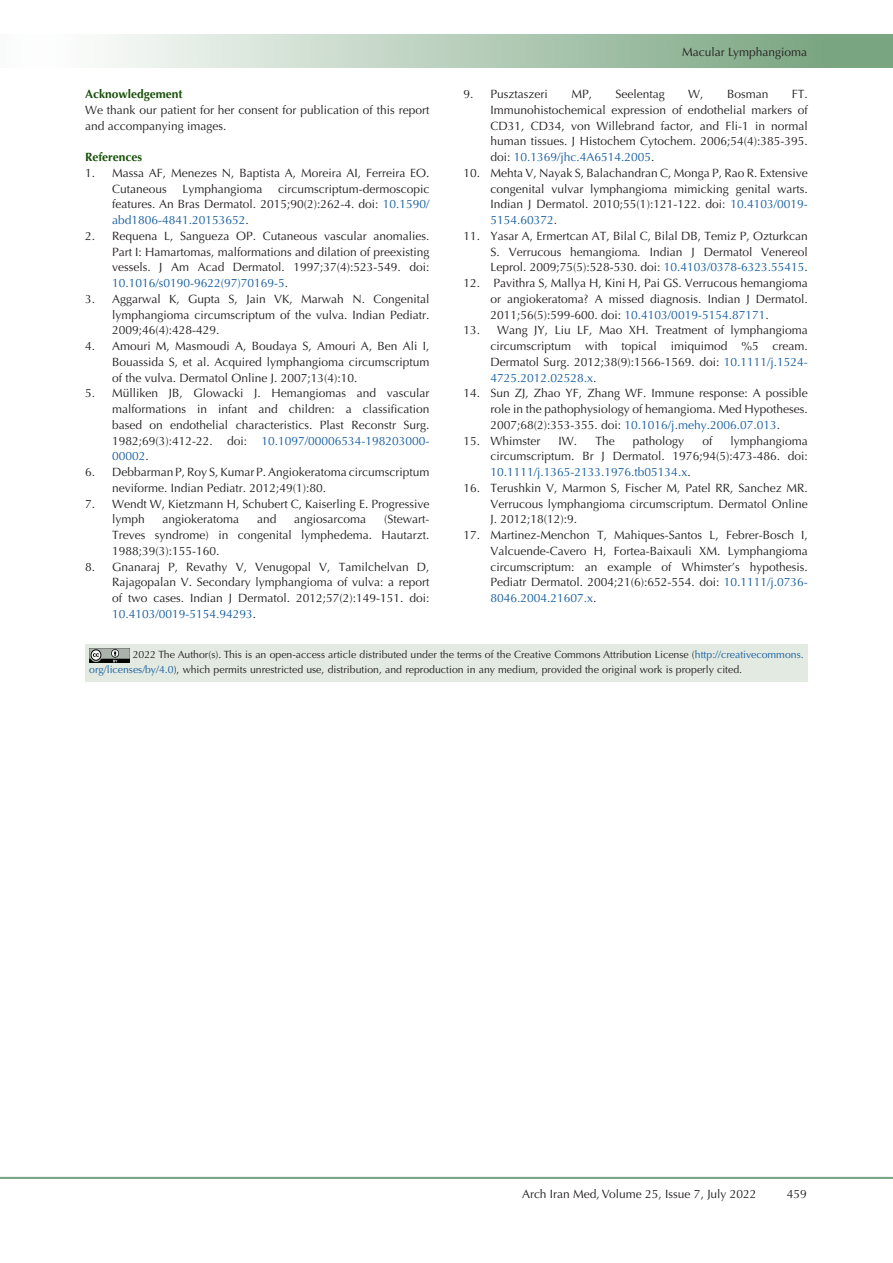
<style>
.page{position:relative;width:893px;height:1263px;background:#fff}
.page>*{position:absolute;margin:0;border:0;box-sizing:border-box;transform-origin:0 0}
.t1{font:12px/15.8px "Optima LT Std";color:#231f20;text-align:justify}
.t2{font:700 12px "Optima LT Std";color:#19510a}
.t3{font:10.5px/15px "Optima LT Std";color:#231f20}
.s1{color:#175d9e}
.s2{font-style:italic}
</style>
<div class="page">
<div style="left:0;top:1177px;width:893px;height:2px;background:#0099e5;border:1px solid #7aa581"></div>
<div style="left:0;top:35px;width:892px;height:33px;background:linear-gradient(to right,#fff,#719f79)"></div>
<div style="left:85px;top:644px;width:723px;height:38px;background:#e3eae2"></div>
<img style="left:89px;top:648px;width:40px;height:14px">
<p class="t2" style="left:85px;top:87px;width:99px">Acknowledgement</p>
<p class="t1" style="left:85px;top:102px;width:346px">We thank our patient for her consent for publication of this report and accompanying images.</p>
<p class="t2" style="left:85px;top:150px;width:59px">References</p>
<p class="t1" style="left:112px;top:165px;width:319px;text-indent:-27px">1. Massa AF, Menezes N, Baptista A, Moreira AI, Ferreira EO.<br>Cutaneous</p>
<p class="t1" style="left:112px;top:181px;width:319px;text-indent:166px">circumscriptum-dermoscopic features. An Bras Dermatol. 2015;90(2):262-4. doi: <span class="s1">10.1590/ abd1806-4841.20153652</span>.</p>
<p class="t1" style="left:112px;top:228px;width:319px;text-indent:-27px">2. Requena L, Sangueza OP. Cutaneous vascular anomalies.<br>Part I: Hamartomas, malformations and dilation of preexisting vessels. J Am Acad Dermatol. 1997;37(4):523-549. doi:<br><span class="s1">10.1016/s0190-9622(97)70169-5</span>.</p>
<p class="t1" style="left:112px;top:291px;width:319px;text-indent:-27px">3. Aggarwal K, Gupta S, Jain VK, Marwah N. Congenital lymphangioma circumscriptum of the vulva. Indian Pediatr.<br>2009;46(4):428-429.</p>
<p class="t1" style="left:112px;top:338px;width:319px;text-indent:-27px">4. Amouri M, Masmoudi A, Boudaya S, Amouri A, Ben Ali I, Bouassida S, et al. Acquired lymphangioma circumscriptum of the vulva. Dermatol Online J. 2007;13(4):10.</p>
<p class="t1" style="left:112px;top:386px;width:319px;text-indent:-27px">5. Mülliken JB, Glowacki J. Hemangiomas and vascular malformations in infant and children: a classification based on endothelial characteristics. Plast Reconstr Surg.<br>1982;69(3):412-22. doi: <span class="s1">10.1097/00006534-198203000- 00002</span>.</p>
<p class="t1" style="left:112px;top:464px;width:319px;text-indent:-27px">6. Debbarman P, Roy S, Kumar P. Angiokeratoma circumscriptum neviforme. Indian Pediatr. 2012;49(1):80.</p>
<p class="t1" style="left:112px;top:496px;width:319px;text-indent:-27px">7. Wendt W, Kietzmann H, Schubert C, Kaiserling E. Progressive lymph</p>
<p class="t1" style="left:182px;top:181px;width:82px">Lymphangioma</p>
<p class="t1" style="left:163px;top:512px;width:78px">angiokeratoma</p>
<p class="t1" style="left:257px;top:512px;width:21px">and</p>
<p class="t1" style="left:294px;top:512px;width:74px">angiosarcoma</p>
<p class="t1" style="left:112px;top:512px;width:319px;text-indent:272px">(Stewart-Treves syndrome) in congenital lymphedema. Hautarzt.<br>1988;39(3):155-160.</p>
<p class="t1" style="left:112px;top:559px;width:319px;text-indent:-27px">8. Gnanaraj P, Revathy V, Venugopal V, Tamilchelvan D, Rajagopalan V. Secondary lymphangioma of vulva: a report of two cases. Indian J Dermatol. 2012;57(2):149-151. doi:<br><span class="s1">10.4103/0019-5154.94293</span>.</p>
<p class="t1" style="left:682px;top:44px;width:126px">Macular Lymphangioma</p>
<p class="t1" style="left:463px;top:86px;width:86px">9. Pusztaszeri</p>
<p class="t1" style="left:571px;top:86px;width:22px">MP,</p>
<p class="t1" style="left:615px;top:86px;width:51px">Seelentag</p>
<p class="t1" style="left:688px;top:86px;width:17px">W,</p>
<p class="t1" style="left:727px;top:86px;width:43px">Bosman</p>
<p class="t1" style="left:490px;top:86px;width:319px;text-indent:301px">FT.<br>Immunohistochemical expression of endothelial markers of CD31, CD34, von Willebrand factor, and Fli-1 in normal human tissues. J Histochem Cytochem. 2006;54(4):385-395. doi: <span class="s1">10.1369/jhc.4A6514.2005</span>.</p>
<p class="t1" style="left:490px;top:165px;width:319px;text-indent:-27px">10. Mehta V, Nayak S, Balachandran C, Monga P, Rao R. Extensive congenital vulvar lymphangioma mimicking genital warts.<br>Indian J Dermatol. 2010;55(1):121-122. doi: <span class="s1">10.4103/0019- 5154.60372</span>.</p>
<p class="t1" style="left:490px;top:228px;width:319px;text-indent:-27px">11. Yasar A, Ermertcan AT, Bilal C, Bilal DB, Temiz P, Ozturkcan S. Verrucous hemangioma<span class="s2">.</span> Indian J Dermatol Venereol Leprol. 2009;75(5):528-530. doi: <span class="s1">10.4103/0378-6323.55415</span>.</p>
<p class="t1" style="left:490px;top:275px;width:319px;text-indent:-27px">12. Pavithra S, Mallya H, Kini H, Pai GS. Verrucous hemangioma or angiokeratoma? A missed diagnosis. Indian J Dermatol.<br>2011;56(5):599-600. doi: <span class="s1">10.4103/0019-5154.87171</span>.</p>
<p class="t1" style="left:490px;top:323px;width:319px;text-indent:-27px">13. Wang JY, Liu LF, Mao XH. Treatment of lymphangioma circumscriptum with topical imiquimod %5 cream.<br>Dermatol Surg. 2012;38(9):1566-1569. doi: <span class="s1">10.1111/j.1524- 4725.2012.02528.x</span>.</p>
<p class="t1" style="left:490px;top:386px;width:319px;text-indent:-27px">14. Sun ZJ, Zhao YF, Zhang WF. Immune response: A possible role in the pathophysiology of hemangioma. Med Hypotheses.<br>2007;68(2):353-355. doi: <span class="s1">10.1016/j.mehy.2006.07.013</span>.</p>
<p class="t1" style="left:463px;top:433px;width:79px">15. Whimster</p>
<p class="t1" style="left:559px;top:433px;width:58px">IW. The</p>
<p class="t1" style="left:633px;top:433px;width:53px">pathology</p>
<p class="t1" style="left:702px;top:433px;width:12px">of</p>
<p class="t1" style="left:490px;top:433px;width:319px;text-indent:240px">lymphangioma circumscriptum. Br J Dermatol. 1976;94(5):473-486. doi:<br><span class="s1">10.1111/j.1365-2133.1976.tb05134.x</span>.</p>
<p class="t1" style="left:490px;top:480px;width:319px;text-indent:-27px">16. Terushkin V, Marmon S, Fischer M, Patel RR, Sanchez MR.<br>Verrucous lymphangioma circumscriptum. Dermatol Online J. 2012;18(12):9.</p>
<p class="t1" style="left:490px;top:527px;width:319px;text-indent:-27px">17. Martinez-Menchon T, Mahiques-Santos L, Febrer-Bosch I, Valcuende-Cavero H, Fortea-Baixauli XM. Lymphangioma circumscriptum: an example of Whimster’s hypothesis.<br>Pediatr Dermatol. 2004;21(6):652-554. doi: <span class="s1">10.1111/j.0736- 8046.2004.21607.x</span>.</p>
<p class="t3" style="left:89px;top:647px;width:716px;text-indent:43px">2022 The Author(s). This is an open-access article distributed under the terms of the Creative Commons Attribution License (<span class="s1">http://creativecommons. org/licenses/by/4.0</span>), which permits unrestricted use, distribution, and reproduction in any medium, provided the original work is properly cited.</p>
<p class="t1" style="left:522px;top:1186px;width:236px">Arch Iran Med, Volume 25, Issue 7, July 2022</p>
<p class="t1" style="left:787px;top:1186px;width:22px">459</p>
</div>
